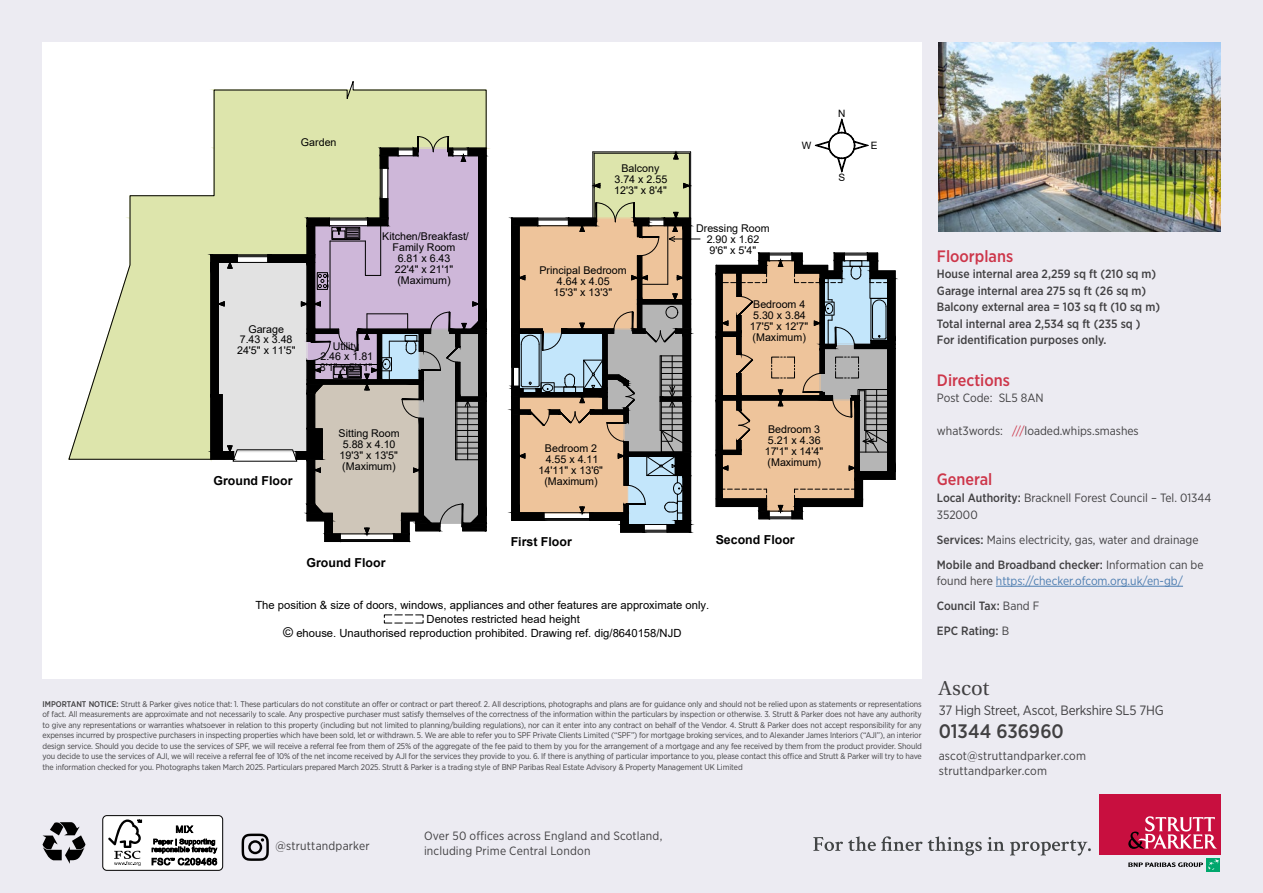
<style>
.page{position:relative;width:1263px;height:893px;background:#ecebf2}
.page>*{position:absolute;margin:0;border:0;box-sizing:border-box;transform-origin:0 0}
.t1{font:20.25px "Utopia";letter-spacing:.005em;color:#414042}
.t2{font:500 19.5px "Gotham Narrow";color:#414042}
.t3{font:500 16.5px "Gotham Narrow";color:#cd364a}
.t4{font:13.5px "Gotham Narrow";letter-spacing:-.02em;color:#414042}
.t5{font:700 12.3px "Arial";color:#000}
.t6{font:12px/16.5px "Gotham Narrow";color:#414042}
.t7{font:500 12px/16.5px "Gotham Narrow";color:#414042}
.t8{font:12px/25px "Gotham Narrow";color:#4b7cb0}
.t9{font:11.25px "Arial";color:#000}
.t10{font:10.65px/10.8px "Arial";color:#000;text-align:center}
.t11{font:10.05px "Arial";color:#000}
.t12{font:8.25px/10.5px "Gotham Narrow";letter-spacing:-.015em;color:#414042;text-align:justify}
.s1{font-size:13.5px}
.s2{color:#cd364a}
.s3{font-weight:500}
.s4{color:#414042}
.s5{font-weight:500;color:#414042}
</style>
<div class="page">
<div style="left:43px;top:43px;width:879px;height:636px;background:#fff"></div>
<svg style="left:242px;top:834px;width:27px;height:27px"></svg>
<img style="left:939px;top:42px;width:281px;height:190px">
<svg style="left:68px;top:89px;width:419px;height:453px"></svg>
<svg style="left:511px;top:151px;width:189px;height:382px;background:#b3a896"></svg>
<svg style="left:715px;top:252px;width:181px;height:267px;background:#ac9a88"></svg>
<svg style="left:814px;top:118px;width:55px;height:55px"></svg>
<svg style="left:384px;top:614px;width:40px;height:10px"></svg>
<hr style="left:996px;top:586px;width:187px;height:1px;background:#4b7cb0">
<svg style="left:43px;top:822px;width:42px;height:42px"></svg>
<div style="left:103px;top:816px;width:120px;height:54px;background:#fff;border-radius:4px"></div>
<div style="left:102px;top:815px;width:121px;height:56px;border:1px solid #000;border-radius:4px"></div>
<svg style="left:108px;top:819px;width:34px;height:47px"></svg>
<svg style="left:176px;top:825px;width:17px;height:8px"></svg>
<svg style="left:152px;top:839px;width:65px;height:26px"></svg>
<svg style="left:813px;top:836px;width:278px;height:19px"></svg>
<div style="left:1206px;top:858px;width:14px;height:14px;background:#00a76d"></div>
<svg style="left:1128px;top:859px;width:91px;height:11px"></svg>
<div style="left:1099px;top:794px;width:121px;height:60px;background:#c80f3f"></div>
<svg style="left:1128px;top:816px;width:89px;height:33px"></svg>
<p class="t10" style="left:301px;top:137px;width:37px">Garden</p>
<p class="t10" style="left:237px;top:323px;width:60px">Garage<br>7.43 x 3.48<br>24'5" x 11'5"</p>
<p class="t10" style="left:382px;top:231px;width:88px">Kitchen/Breakfast/<br>Family Room<br>6.81 x 6.43<br>22'4" x 21'1" (Maximum)</p>
<p class="t10" style="left:320px;top:340px;width:55px">Utility<br>2.46 x 1.81<br>8'1" x 5'11"</p>
<h3 class="t5" style="left:213px;top:472px;width:81px">Ground Floor</h3>
<p class="t10" style="left:339px;top:428px;width:63px">Sitting Room<br>5.88 x 4.10<br>19'3" x 13'5" (Maximum)</p>
<h3 class="t5" style="left:306px;top:554px;width:81px">Ground Floor</h3>
<p class="t10" style="left:614px;top:163px;width:55px">Balcony<br>3.74 x 2.55<br>12'3" x 8'4"</p>
<p class="t10" style="left:539px;top:265px;width:89px">Principal Bedroom<br>4.64 x 4.05<br>15'3" x 13'3"</p>
<p class="t11" style="left:838px;top:106px;width:9px">N</p>
<p class="t10" style="left:696px;top:223px;width:75px">Dressing Room<br>2.90 x 1.62<br>9'6" x 5'4"</p>
<p class="t11" style="left:802px;top:139px;width:11px">W</p>
<p class="t11" style="left:871px;top:139px;width:8px">E</p>
<p class="t11" style="left:838px;top:171px;width:8px">S</p>
<p class="t10" style="left:750px;top:299px;width:60px">Bedroom 4<br>5.30 x 3.84<br>17'5" x 12'7" (Maximum)</p>
<p class="t10" style="left:539px;top:443px;width:66px">Bedroom 2<br>4.55 x 4.11<br>14'11" x 13'6" (Maximum)</p>
<h3 class="t5" style="left:511px;top:533px;width:63px">First Floor</h3>
<p class="t10" style="left:765px;top:424px;width:60px">Bedroom 3<br>5.21 x 4.36<br>17'1" x 14'4" (Maximum)</p>
<h3 class="t5" style="left:716px;top:531px;width:81px">Second Floor</h3>
<h3 class="t9" style="left:255px;top:597px;width:455px">The position &amp; size of doors, windows, appliances and other features are approximate only.</h3>
<h3 class="t9" style="left:283px;top:625px;width:400px"><span class="s1">©</span> ehouse. Unauthorised reproduction prohibited. Drawing ref. dig/8640158/NJD</h3>
<h3 class="t9" style="left:427px;top:611px;width:155px">Denotes restricted head height</h3>
<h3 class="t3" style="left:937px;top:246px;width:78px">Floorplans</h3>
<h3 class="t7" style="left:937px;top:266px;width:225px">House internal area 2,259 sq ft (210 sq m)<br>Garage internal area 275 sq ft (26 sq m)<br>Balcony external area = 103 sq ft (10 sq m)<br>Total internal area 2,534 sq ft (235 sq )<br>For identification purposes only.</h3>
<h3 class="t3" style="left:937px;top:370px;width:75px">Directions</h3>
<h3 class="t6" style="left:937px;top:390px;width:108px">Post Code: SL5 8AN</h3>
<h3 class="t6" style="left:937px;top:423px;width:203px">what3words: <span class="s2">///</span>loaded.whips.smashes</h3>
<h3 class="t3" style="left:937px;top:469px;width:57px">General</h3>
<h3 class="t6" style="left:937px;top:489px;width:276px"><span class="s3">Local Authority:</span> Bracknell Forest Council – Tel. 01344<br>352000</h3>
<h3 class="t6" style="left:937px;top:526px;width:268px;line-height:25px"><span class="s3">Services:</span> Mains electricity, gas, water and drainage<br><span class="s3">Mobile and Broadband checker:</span> Information can be</h3>
<h3 class="t8" style="left:937px;top:568px;width:248px"><span class="s4">found here</span> https://checker.ofcom.org.uk/en-gb/<br><span class="s5">Council Tax:</span> <span class="s4">Band F<br></span><span class="s5">EPC Rating:</span> <span class="s4">B</span></h3>
<p class="t12" style="left:43px;top:698px;width:881px"><span class="s3">IMPORTANT NOTICE:</span> Strutt &amp; Parker gives notice that: 1. These particulars do not constitute an offer or contract or part thereof. 2. All descriptions, photographs and plans are for guidance only and should not be relied upon as statements or representations of fact. All measurements are approximate and not necessarily to scale. Any prospective purchaser must satisfy themselves of the correctness of the information within the particulars by inspection or otherwise. 3. Strutt &amp; Parker does not have any authority to give any representations or warranties whatsoever in relation to this property (including but not limited to planning/building regulations), nor can it enter into any contract on behalf of the Vendor. 4. Strutt &amp; Parker does not accept responsibility for any expenses incurred by prospective purchasers in inspecting properties which have been sold, let or withdrawn. 5. We are able to refer you to SPF Private Clients Limited (“SPF”) for mortgage broking services, and to Alexander James Interiors (“AJI”), an interior design service. Should you decide to use the services of SPF, we will receive a referral fee from them of 25% of the aggregate of the fee paid to them by you for the arrangement of a mortgage and any fee received by them from the product provider. Should you decide to use the services of AJI, we will receive a referral fee of 10% of the net income received by AJI for the services they provide to you. 6. If there is anything of particular importance to you, please contact this office and Strutt &amp; Parker will try to have the information checked for you. Photographs taken March 2025. Particulars prepared March 2025. Strutt &amp; Parker is a trading style of BNP Paribas Real Estate Advisory &amp; Property Management UK Limited</p>
<h1 class="t1" style="left:939px;top:677px;width:52px">Ascot</h1>
<h3 class="t4" style="left:939px;top:701px;width:226px">37 High Street, Ascot, Berkshire SL5 7HG</h3>
<h2 class="t2" style="left:939px;top:719px;width:126px">01344 636960</h2>
<h3 class="t6" style="left:939px;top:747px;width:149px">ascot@struttandparker.com</h3>
<h3 class="t6" style="left:939px;top:762px;width:110px">struttandparker.com</h3>
<h3 class="t6" style="left:275px;top:838px;width:96px">@struttandparker</h3>
<h3 class="t6" style="left:424px;top:828px;width:240px;line-height:15px">Over 50 offices across England and Scotland, including Prime Central London</h3>
</div>
